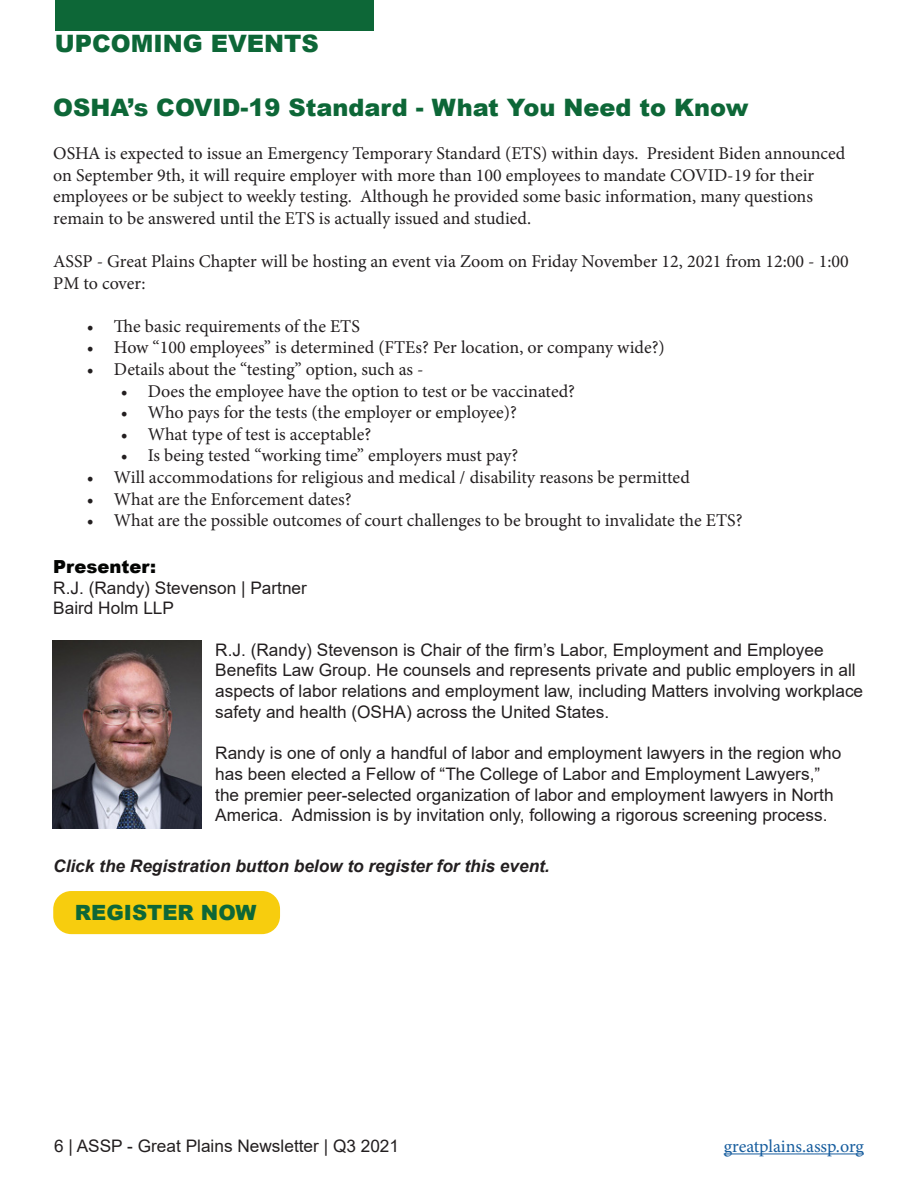
<style>
.page{position:relative;width:918px;height:1188px;background:#fff}
.page>*{position:absolute;margin:0;border:0;box-sizing:border-box;transform-origin:0 0}
.t1{font:900 24px "Arial";color:#0d6737}
.t2{font:900 21px "Arial";color:#0d6737}
.t3{font:18px/21.6px "Minion Pro";color:#231f20}
.t4{font:18px "Minion Pro";letter-spacing:-.005em;color:#175d9e}
.t5{font:900 18px "Arial";color:#040503}
.t6{font:17.25px/20.7px "Arial";color:#231f20}
.t7{font:italic 700 17.25px "Arial";color:#231f20}
</style>
<div class="page">
<div style="left:53px;top:891px;width:227px;height:43px;background:#f7cd0e;border-radius:18px"></div>
<img style="left:52px;top:640px;width:150px;height:189px">
<div style="left:56px;top:0;width:318px;height:31px;background:#0d6737"></div>
<hr style="left:724px;top:1154px;width:140px;height:1px;background:#175d9e">
<p class="t1" style="left:55px;top:26px;width:265px">UPCOMING EVENTS</p>
<p class="t1" style="left:53px;top:90px;width:697px">OSHA’s COVID-19 Standard - What You Need to Know</p>
<p class="t3" style="left:53px;top:143px;width:794px">OSHA is expected to issue an Emergency Temporary Standard (ETS) within days. President Biden announced on September 9th, it will require employer with more than 100 employees to mandate COVID-19 for their employees or be subject to weekly testing. Although he provided some basic information, many questions remain to be answered until the ETS is actually issued and studied.</p>
<p class="t3" style="left:53px;top:251px;width:797px">ASSP - Great Plains Chapter will be hosting an event via Zoom on Friday November 12, 2021 from 12:00 - 1:00<br>PM to cover:</p>
<p class="t3" style="left:87px;top:315px;width:275px">• The basic requirements of the ETS</p>
<p class="t3" style="left:87px;top:337px;width:579px">• How “100 employees” is determined (FTEs? Per location, or company wide?)</p>
<p class="t3" style="left:87px;top:359px;width:338px">• Details about the “testing” option, such as -</p>
<p class="t3" style="left:121px;top:380px;width:456px">• Does the employee have the option to test or be vaccinated?</p>
<p class="t3" style="left:121px;top:402px;width:398px">• Who pays for the tests (the employer or employee)?</p>
<p class="t3" style="left:121px;top:423px;width:252px">• What type of test is acceptable?</p>
<p class="t3" style="left:121px;top:445px;width:399px">• Is being tested “working time” employers must pay?</p>
<p class="t3" style="left:87px;top:467px;width:604px">• Will accommodations for religious and medical / disability reasons be permitted</p>
<p class="t3" style="left:87px;top:488px;width:266px">• What are the Enforcement dates?</p>
<p class="t3" style="left:87px;top:510px;width:657px">• What are the possible outcomes of court challenges to be brought to invalidate the ETS?</p>
<p class="t5" style="left:53px;top:553px;width:105px">Presenter:</p>
<p class="t6" style="left:53px;top:577px;width:255px">R.J. (Randy) Stevenson | Partner</p>
<p class="t6" style="left:53px;top:598px;width:122px">Baird Holm LLP</p>
<p class="t6" style="left:215px;top:639px;width:650px">R.J. (Randy) Stevenson is Chair of the firm’s Labor, Employment and Employee Benefits Law Group. He counsels and represents private and public employers in all aspects of labor relations and employment law, including Matters involving workplace safety and health (OSHA) across the United States.</p>
<p class="t6" style="left:215px;top:743px;width:628px">Randy is one of only a handful of labor and employment lawyers in the region who has been elected a Fellow of “The College of Labor and Employment Lawyers,” the premier peer-selected organization of labor and employment lawyers in North America. Admission is by invitation only, following a rigorous screening process.</p>
<p class="t7" style="left:53px;top:854px;width:498px">Click the Registration button below to register for this event.</p>
<p class="t2" style="left:75px;top:897px;width:183px">REGISTER NOW</p>
<p class="t6" style="left:54px;top:1135px;width:347px">6 | ASSP - Great Plains Newsletter | Q3 2021</p>
<p class="t4" style="left:724px;top:1134px;width:142px">greatplains.assp.org</p>
</div>
